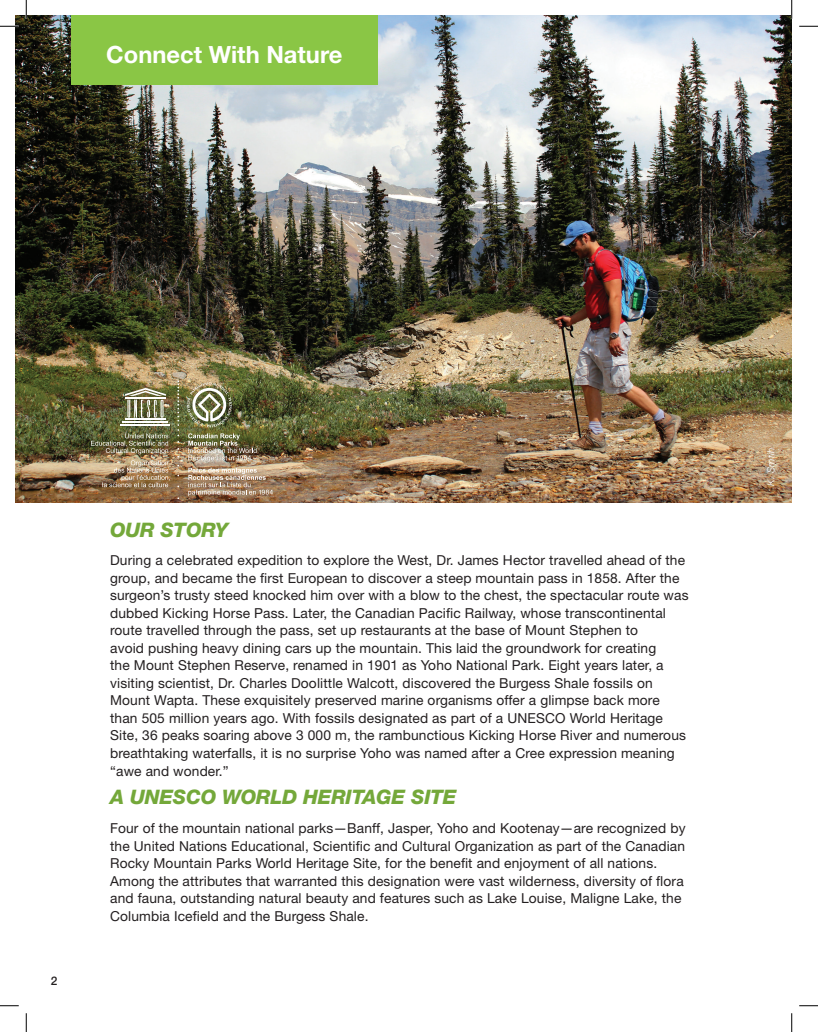
<style>
.page{position:relative;width:818px;height:1032px;background:#fff}
.page>*{position:absolute;margin:0;border:0;box-sizing:border-box;transform-origin:0 0}
.t1{font:700 23.75px "Helvetica Neue LT Std";color:#fff}
.t2{font:italic 800 20px "Helvetica Neue LT Std";letter-spacing:-.01em;color:#74a83a}
.t3{font:13.75px/17.5px "Helvetica Neue LT Std";letter-spacing:.01em;color:#231f20}
.t4{font:500 11.88px "Helvetica Neue LT Std";color:#231f20}
.t5{font:italic 300 10px "Helvetica Neue LT Std";color:#fff}
</style>
<div class="page">
<img style="left:15px;top:15px;width:776px;height:487px">
<div style="left:71px;top:15px;width:306px;height:70px;background:#8ac645"></div>
<img style="left:188px;top:433px;width:68px;height:28px">
<svg style="left:188px;top:467px;width:85px;height:28px;background:#b79c82"></svg>
<img style="left:102px;top:460px;width:68px;height:27px">
<img style="left:91px;top:433px;width:77px;height:21px">
<hr style="left:125px;top:418px;width:41px;height:2px;background:#fff">
<hr style="left:123px;top:421px;width:45px;height:2px;background:#fff">
<hr style="left:121px;top:424px;width:49px;height:2px;background:#fff">
<svg style="left:125px;top:388px;width:41px;height:29px"></svg>
<img style="left:187px;top:382px;width:45px;height:45px">
<svg style="left:177px;top:380px;width:2px;height:62px"></svg>
<svg style="left:0;top:25px;width:19px;height:2px"></svg>
<svg style="left:799px;top:25px;width:19px;height:2px"></svg>
<svg style="left:0;top:1005px;width:19px;height:1px"></svg>
<svg style="left:799px;top:1005px;width:19px;height:1px"></svg>
<svg style="left:25px;top:0;width:2px;height:19px"></svg>
<svg style="left:25px;top:1013px;width:2px;height:18px"></svg>
<svg style="left:790px;top:0;width:2px;height:19px"></svg>
<svg style="left:791px;top:1013px;width:1px;height:18px"></svg>
<h1 class="t1" style="left:106px;top:40px;width:237px">Connect With Nature</h1>
<p class="t4" style="left:51px;top:972px;width:8px">2</p>
<h2 class="t2" style="left:110px;top:517px;width:120px">OUR STORY</h2>
<p class="t3" style="left:110px;top:551px;width:580px">During a celebrated expedition to explore the West, Dr. James Hector travelled ahead of the group, and became the first European to discover a steep mountain pass in 1858. After the surgeon’s trusty steed knocked him over with a blow to the chest, the spectacular route was dubbed Kicking Horse Pass. Later, the Canadian Pacific Railway, whose transcontinental route travelled through the pass, set up restaurants at the base of Mount Stephen to<br>avoid pushing heavy dining cars up the mountain. This laid the groundwork for creating<br>the Mount Stephen Reserve, renamed in 1901 as Yoho National Park. Eight years later, a visiting scientist, Dr. Charles Doolittle Walcott, discovered the Burgess Shale fossils on Mount Wapta. These exquisitely preserved marine organisms offer a glimpse back more than 505 million years ago. With fossils designated as part of a UNESCO World Heritage Site, 36 peaks soaring above 3 000 m, the rambunctious Kicking Horse River and numerous breathtaking waterfalls, it is no surprise Yoho was named after a Cree expression meaning “awe and wonder.”</p>
<h2 class="t2" style="left:110px;top:785px;width:348px">A UNESCO WORLD HERITAGE SITE</h2>
<p class="t3" style="left:110px;top:819px;width:577px">Four of the mountain national parks—Banff, Jasper, Yoho and Kootenay—are recognized by the United Nations Educational, Scientific and Cultural Organization as part of the Canadian Rocky Mountain Parks World Heritage Site, for the benefit and enjoyment of all nations.<br>Among the attributes that warranted this designation were vast wilderness, diversity of flora and fauna, outstanding natural beauty and features such as Lake Louise, Maligne Lake, the Columbia Icefield and the Burgess Shale.</p>
<p class="t5" style="left:765px;top:485px;width:39px;rotate:-90deg">K. Smtih</p>
</div>
